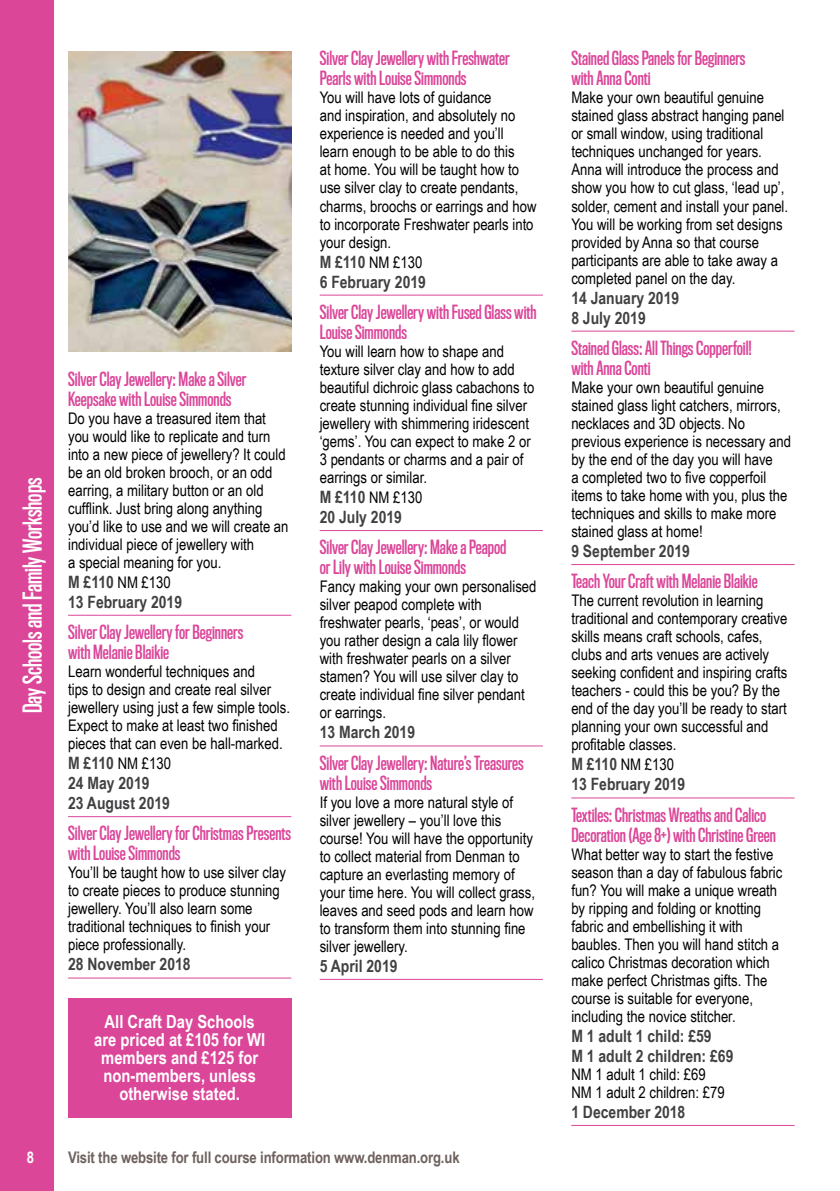
<style>
.page{position:relative;width:840px;height:1191px;background:#fff}
.page>*{position:absolute;margin:0;border:0;box-sizing:border-box;transform-origin:0 0}
.t1{font:24px "Titling Gothic FB Comp Standard";color:#fff}
.t2{font:18px/20px "Titling Gothic FB Comp Standard";color:#db4699}
.t3{font:700 18px/18px "Arial Narrow";color:#fff;text-align:center}
.t4{font:700 17px/20px "Arial Narrow";color:#414042}
.t5{font:16px/18px "Arial Narrow";color:#000}
.t6{font:700 16px "Arial Narrow";letter-spacing:-.01em;color:#6e615e}
.t7{font:700 16px "Arial Narrow";color:#fff}
.s1{font-weight:700;font-size:17px;color:#414042}
</style>
<div class="page">
<hr style="left:68px;top:615px;width:223px;height:1px;background:#db4699">
<hr style="left:68px;top:816px;width:223px;height:1px;background:#db4699">
<hr style="left:68px;top:977px;width:223px;height:1px;background:#db4699">
<hr style="left:319px;top:295px;width:223px;height:1px;background:#db4699">
<hr style="left:319px;top:530px;width:223px;height:1px;background:#db4699">
<hr style="left:319px;top:745px;width:223px;height:1px;background:#db4699">
<hr style="left:319px;top:979px;width:223px;height:1px;background:#db4699">
<hr style="left:571px;top:331px;width:223px;height:1px;background:#db4699">
<hr style="left:571px;top:564px;width:223px;height:1px;background:#db4699">
<hr style="left:571px;top:797px;width:223px;height:1px;background:#db4699">
<hr style="left:571px;top:1125px;width:223px;height:1px;background:#db4699">
<div style="left:0;top:0;width:54px;height:1191px;background:#db4699"></div>
<img style="left:68px;top:51px;width:223px;height:300px">
<div style="left:68px;top:998px;width:223px;height:119px;background:#db4699"></div>
<h1 class="t1" style="left:19px;top:713px;width:237px;rotate:-90deg">Day Schools and Family Workshops</h1>
<p class="t2" style="left:68px;top:369px;width:179px">Silver Clay Jewellery: Make a Silver<br>Keepsake with Louise Simmonds</p>
<p class="t5" style="left:68px;top:408px;width:222px">Do you have a treasured item that you would like to replicate and turn into a new piece of jewellery? It could be an old broken brooch, or an odd earring, a military button or an old cufflink. Just bring along anything you’d like to use and we will create an individual piece of jewellery with<br>a special meaning for you.</p>
<p class="t5" style="left:68px;top:572px;width:104px"><span class="s1">M £110</span> NM £130</p>
<p class="t4" style="left:68px;top:591px;width:115px">13 February 2019</p>
<p class="t2" style="left:68px;top:622px;width:177px">Silver Clay Jewellery for Beginners with Melanie Blaikie</p>
<p class="t5" style="left:68px;top:662px;width:223px">Learn wonderful techniques and<br>tips to design and create real silver jewellery using just a few simple tools.<br>Expect to make at least two finished pieces that can even be hall-marked.</p>
<p class="t5" style="left:68px;top:754px;width:104px"><span class="s1">M £110</span> NM £130</p>
<p class="t4" style="left:68px;top:772px;width:103px">24 May 2019<br>23 August 2019</p>
<p class="t2" style="left:68px;top:824px;width:224px">Silver Clay Jewellery for Christmas Presents with Louise Simmonds</p>
<p class="t5" style="left:68px;top:863px;width:219px">You’ll be taught how to use silver clay to create pieces to produce stunning jewellery. You’ll also learn some traditional techniques to finish your piece professionally.</p>
<p class="t4" style="left:68px;top:953px;width:124px">28 November 2018</p>
<p class="t3" style="left:94px;top:1011px;width:172px">All Craft Day Schools are priced at £105 for WI members and £125 for non-members, unless otherwise stated.</p>
<p class="t2" style="left:319px;top:49px;width:191px">Silver Clay Jewellery with Freshwater<br>Pearls with Louise Simmonds</p>
<p class="t5" style="left:319px;top:88px;width:218px">You will have lots of guidance<br>and inspiration, and absolutely no experience is needed and you’ll learn enough to be able to do this<br>at home. You will be taught how to use silver clay to create pendants, charms, broochs or earrings and how to incorporate Freshwater pearls into your design.</p>
<p class="t5" style="left:319px;top:252px;width:104px"><span class="s1">M £110</span> NM £130</p>
<p class="t4" style="left:319px;top:271px;width:108px">6 February 2019</p>
<p class="t2" style="left:319px;top:302px;width:218px">Silver Clay Jewellery with Fused Glass with<br>Louise Simmonds</p>
<p class="t5" style="left:319px;top:342px;width:216px">You will learn how to shape and texture silver clay and how to add beautiful dichroic glass cabachons to create stunning individual fine silver jewellery with shimmering iridescent ‘gems’. You can expect to make 2 or 3 pendants or charms and a pair of earrings or similar.</p>
<p class="t5" style="left:319px;top:488px;width:104px"><span class="s1">M £110</span> NM £130</p>
<p class="t4" style="left:319px;top:506px;width:84px">20 July 2019</p>
<p class="t2" style="left:319px;top:538px;width:188px">Silver Clay Jewellery: Make a Peapod or Lily with Louise Simmonds</p>
<p class="t5" style="left:319px;top:577px;width:218px">Fancy making your own personalised silver peapod complete with freshwater pearls, ‘peas’, or would you rather design a cala lily flower with freshwater pearls on a silver stamen? You will use silver clay to create individual fine silver pendant or earrings.</p>
<p class="t4" style="left:319px;top:721px;width:97px">13 March 2019</p>
<p class="t2" style="left:319px;top:753px;width:205px">Silver Clay Jewellery: Nature’s Treasures with Louise Simmonds</p>
<p class="t5" style="left:319px;top:792px;width:217px">If you love a more natural style of silver jewellery – you’ll love this course! You will have the opportunity to collect material from Denman to capture an everlasting memory of your time here. You will collect grass, leaves and seed pods and learn how to transform them into stunning fine silver jewellery.</p>
<p class="t4" style="left:319px;top:955px;width:79px">5 April 2019</p>
<p class="t7" style="left:27px;top:1145px;width:9px">8</p>
<p class="t6" style="left:68px;top:1145px;width:393px">Visit the website for full course information www.denman.org.uk</p>
<p class="t2" style="left:571px;top:49px;width:176px">Stained Glass Panels for Beginners with Anna Conti</p>
<p class="t5" style="left:571px;top:88px;width:218px">Make your own beautiful genuine stained glass abstract hanging panel or small window, using traditional techniques unchanged for years.<br>Anna will introduce the process and show you how to cut glass, ‘lead up’, solder, cement and install your panel.<br>You will be working from set designs provided by Anna so that course participants are able to take away a completed panel on the day.</p>
<p class="t4" style="left:571px;top:287px;width:109px">14 January 2019<br>8 July 2019</p>
<p class="t2" style="left:571px;top:338px;width:182px">Stained Glass: All Things Copperfoil! with Anna Conti</p>
<p class="t5" style="left:571px;top:378px;width:221px">Make your own beautiful genuine stained glass light catchers, mirrors, necklaces and 3D objects. No previous experience is necessary and by the end of the day you will have<br>a completed two to five copperfoil items to take home with you, plus the techniques and skills to make more stained glass at home!</p>
<p class="t4" style="left:571px;top:540px;width:120px">9 September 2019</p>
<p class="t2" style="left:571px;top:572px;width:188px">Teach Your Craft with Melanie Blaikie</p>
<p class="t5" style="left:571px;top:591px;width:217px">The current revolution in learning traditional and contemporary creative skills means craft schools, cafes, clubs and arts venues are actively seeking confident and inspiring crafts teachers - could this be you? By the end of the day you’ll be ready to start planning your own successful and profitable classes.</p>
<p class="t5" style="left:571px;top:755px;width:104px"><span class="s1">M £110</span> NM £130</p>
<p class="t4" style="left:571px;top:773px;width:115px">13 February 2019</p>
<p class="t2" style="left:571px;top:805px;width:206px">Textiles: Christmas Wreaths and Calico<br>Decoration (Age 8+) with Christine Green</p>
<p class="t5" style="left:571px;top:844px;width:212px">What better way to start the festive season than a day of fabulous fabric fun? You will make a unique wreath by ripping and folding or knotting fabric and embellishing it with baubles. Then you will hand stitch a calico Christmas decoration which make perfect Christmas gifts. The course is suitable for everyone, including the novice stitcher.</p>
<p class="t4" style="left:571px;top:1025px;width:163px">M 1 adult 1 child: £59<br>M 1 adult 2 children: £69</p>
<p class="t5" style="left:571px;top:1064px;width:155px">NM 1 adult 1 child: £69<br>NM 1 adult 2 children: £79</p>
<p class="t4" style="left:571px;top:1101px;width:115px">1 December 2018</p>
</div>
